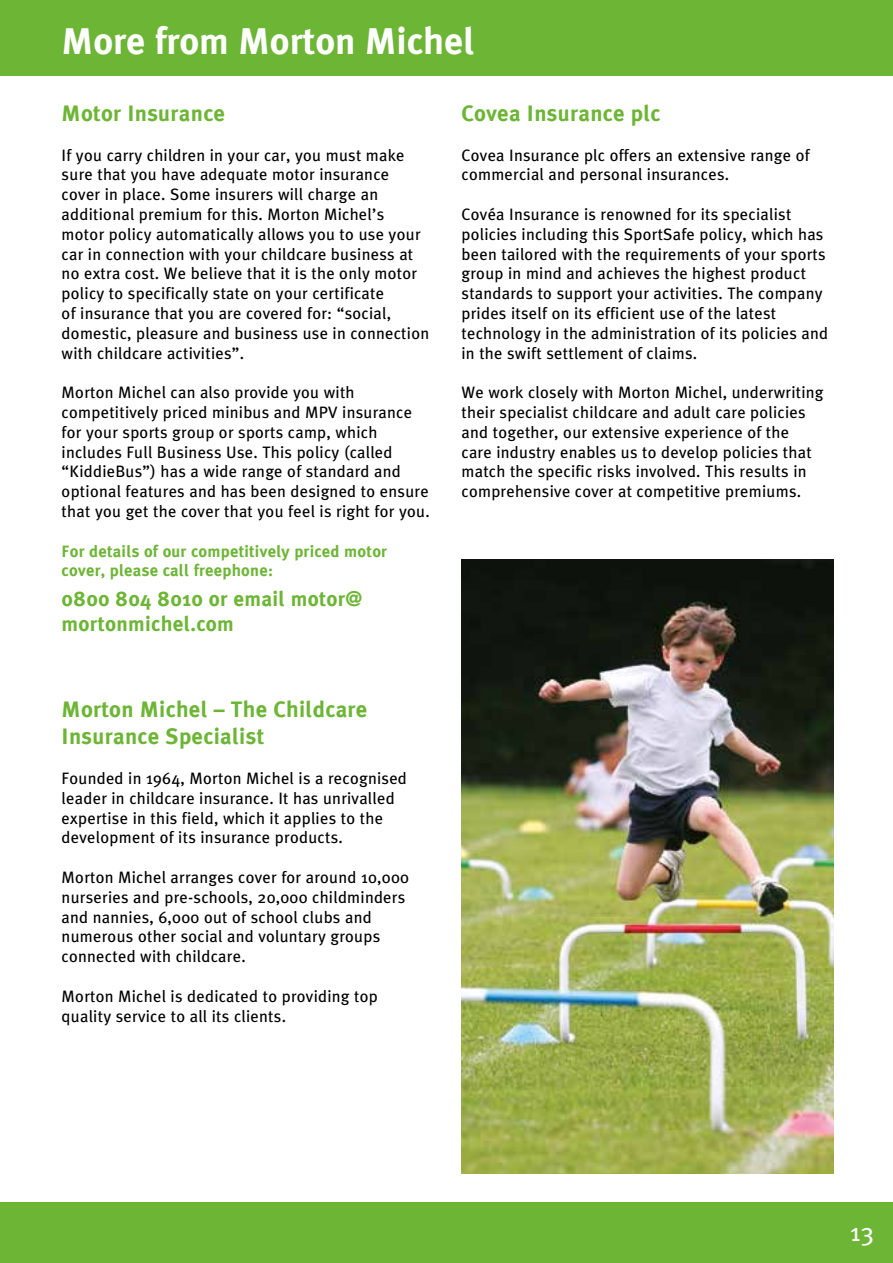
<style>
.page{position:relative;width:893px;height:1263px;background:#fff}
.page>*{position:absolute;margin:0;border:0;box-sizing:border-box;transform-origin:0 0}
.t1{font:700 37.5px "Meta Plus";color:#fff}
.t2{font:25.5px "Meta Plus";color:#fff}
.t3{font:700 22.5px/27px "Meta Plus";letter-spacing:.015em;color:#6cb535}
.t4{font:700 21px/25.2px "Meta Plus";letter-spacing:.015em;color:#6cb535}
.t5{font:16.5px/19.8px "Meta Plus";letter-spacing:.015em;color:#000}
.t6{font:700 16.5px/19.8px "Meta Plus";letter-spacing:.015em;color:#6cb535}
</style>
<div class="page">
<div style="left:0;top:1202px;width:893px;height:61px;background:#6cb535"></div>
<div style="left:0;top:0;width:893px;height:75px;background:#6cb535"></div>
<img style="left:461px;top:560px;width:372px;height:614px">
<h1 class="t1" style="left:62px;top:19px;width:415px">More from Morton Michel</h1>
<h3 class="t3" style="left:62px;top:99px;width:165px">Motor Insurance</h3>
<p class="t5" style="left:62px;top:145px;width:369px">If you carry children in your car, you must make sure that you have adequate motor insurance cover in place. Some insurers will charge an additional premium for this. Morton Michel’s motor policy automatically allows you to use your car in connection with your childcare business at no extra cost. We believe that it is the only motor policy to specifically state on your certificate<br>of insurance that you are covered for: “social, domestic, pleasure and business use in connection with childcare activities”.</p>
<p class="t5" style="left:62px;top:382px;width:370px">Morton Michel can also provide you with competitively priced minibus and MPV insurance for your sports group or sports camp, which includes Full Business Use. This policy (called “KiddieBus”) has a wide range of standard and optional features and has been designed to ensure that you get the cover that you feel is right for you.</p>
<p class="t6" style="left:62px;top:541px;width:327px">For details of our competitively priced motor cover, please call freephone:</p>
<p class="t4" style="left:62px;top:586px;width:302px">0800 804 8010 or email motor@ mortonmichel.com</p>
<h3 class="t3" style="left:62px;top:696px;width:307px">Morton Michel – The Childcare<br>Insurance Specialist</h3>
<p class="t5" style="left:62px;top:768px;width:347px">Founded in 1964, Morton Michel is a recognised leader in childcare insurance. It has unrivalled expertise in this field, which it applies to the development of its insurance products.</p>
<p class="t5" style="left:62px;top:867px;width:349px">Morton Michel arranges cover for around 10,000 nurseries and pre-schools, 20,000 childminders and nannies, 6,000 out of school clubs and numerous other social and voluntary groups connected with childcare.</p>
<p class="t5" style="left:62px;top:986px;width:318px">Morton Michel is dedicated to providing top quality service to all its clients.</p>
<h3 class="t3" style="left:461px;top:99px;width:200px">Covea Insurance plc</h3>
<p class="t5" style="left:461px;top:145px;width:350px">Covea Insurance plc offers an extensive range of commercial and personal insurances.</p>
<p class="t5" style="left:461px;top:204px;width:368px">Covéa Insurance is renowned for its specialist policies including this SportSafe policy, which has been tailored with the requirements of your sports group in mind and achieves the highest product standards to support your activities. The company prides itself on its efficient use of the latest technology in the administration of its policies and in the swift settlement of claims.</p>
<p class="t5" style="left:461px;top:382px;width:364px">We work closely with Morton Michel, underwriting their specialist childcare and adult care policies and together, our extensive experience of the<br>care industry enables us to develop policies that match the specific risks involved. This results in comprehensive cover at competitive premiums.</p>
<h2 class="t2" style="left:850px;top:1217px;width:25px">13</h2>
</div>
